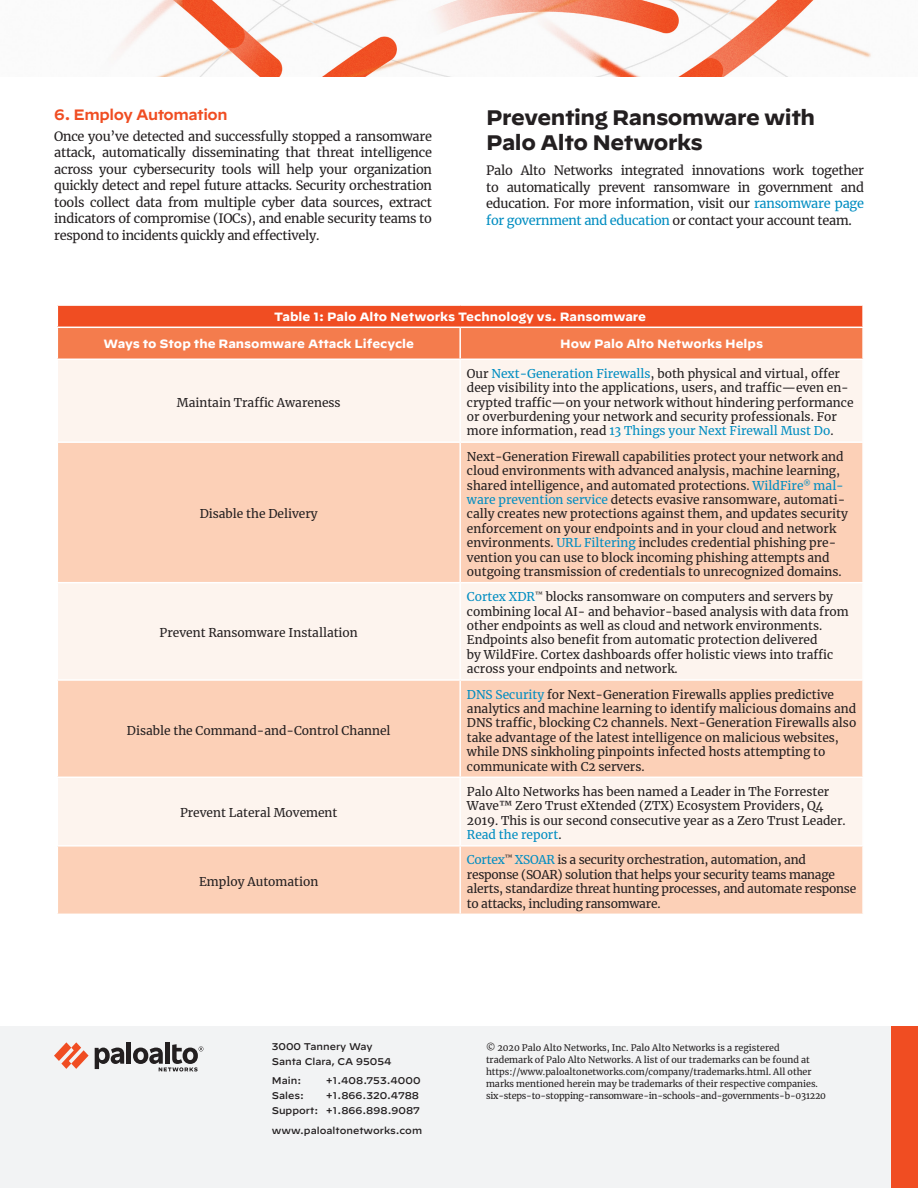
<style>
.page{position:relative;width:918px;height:1188px;background:#fff}
.page>*{position:absolute;margin:0;border:0;box-sizing:border-box;transform-origin:0 0}
.t1{font:700 21px/25.2px "Decimal";letter-spacing:-.02em;color:#231f20}
.t2{font:600 15px "Decimal";letter-spacing:-.03em;color:#f04d22}
.body-text{font:12.75px/16.5px "Merriweather";letter-spacing:-.02em;color:#231f20;text-align:justify}
.table-body-text{font:12px/14.4px "Merriweather";color:#231f20}
.table-body-text-2{font:12px/14.4px "Merriweather";letter-spacing:-.02em;color:#231f20}
.table-column-header{font:700 12px "Decimal";color:#fff}
.table-title{font:700 12px "Decimal";color:#fff}
.t3{font:500 9.75px/15px "Decimal";color:#231f20}
.t4{font:9px/12px "Merriweather";color:#231f20}
.s1{color:#008dc1}
</style>
<div class="page">
<div style="left:0;top:1026px;width:918px;height:162px;background:#f2f3f4"></div>
<svg style="left:54px;top:1042px;width:35px;height:27px"></svg>
<hr style="left:127px;top:1042px;width:4px;height:22px;background:#231f20">
<svg style="left:95px;top:1048px;width:29px;height:21px"></svg>
<div style="left:165px;top:1042px;width:5px;height:22px;background:#231f20"></div>
<svg style="left:133px;top:1044px;width:70px;height:27px"></svg>
<div style="left:891px;top:1026px;width:27px;height:162px;background:#f04d22"></div>
<img style="left:115px;top:0;width:756px;height:76px">
<div style="left:58px;top:360px;width:804px;height:81px;background:#fdf4ee"></div>
<svg style="left:58px;top:443px;width:804px;height:471px;background:#fcdcca"></svg>
<svg style="left:57px;top:306px;width:805px;height:53px;background:#f26c3f"></svg>
<hr style="left:57px;top:327px;width:403px;height:1px;background:#fff">
<hr style="left:57px;top:328px;width:1px;height:31px;background:#fff">
<hr style="left:460px;top:327px;width:404px;height:1px;background:#fff">
<hr style="left:459px;top:328px;width:2px;height:31px;background:#fff">
<hr style="left:459px;top:360px;width:2px;height:81px;background:#fff">
<hr style="left:459px;top:443px;width:2px;height:139px;background:#fff">
<hr style="left:57px;top:582px;width:403px;height:1px;background:#fff">
<hr style="left:460px;top:582px;width:404px;height:1px;background:#fff">
<hr style="left:459px;top:583px;width:2px;height:96px;background:#fff">
<hr style="left:57px;top:679px;width:403px;height:2px;background:#fff">
<hr style="left:460px;top:679px;width:404px;height:2px;background:#fff">
<hr style="left:459px;top:681px;width:2px;height:96px;background:#fff">
<hr style="left:57px;top:777px;width:403px;height:1px;background:#fff">
<hr style="left:460px;top:777px;width:404px;height:1px;background:#fff">
<hr style="left:459px;top:778px;width:2px;height:67px;background:#fff">
<hr style="left:57px;top:845px;width:403px;height:2px;background:#fff">
<hr style="left:460px;top:845px;width:404px;height:2px;background:#fff">
<hr style="left:459px;top:847px;width:2px;height:67px;background:#fff">
<p class="t2" style="left:54px;top:101px;width:175px">6. Employ Automation</p>
<p class="body-text" style="left:54px;top:128px;width:379px">Once you’ve detected and successfully stopped a ransomware attack, automatically disseminating that threat intelligence across your cybersecurity tools will help your organization quickly detect and repel future attacks. Security orchestration tools collect data from multiple cyber data sources, extract indicators of compromise (IOCs), and enable security teams to respond to incidents quickly and effectively.</p>
<p class="t1" style="left:486px;top:105px;width:331px">Preventing Ransomware with<br>Palo Alto Networks</p>
<p class="body-text" style="left:486px;top:162px;width:379px">Palo Alto Networks integrated innovations work together to automatically prevent ransomware in government and education. For more information, visit our <span class="s1">ransomware page for government and education</span> or contact your account team.</p>
<p class="table-title" style="left:274px;top:310px;width:373px">Table 1: Palo Alto Networks Technology vs. Ransomware</p>
<p class="table-column-header" style="left:103px;top:337px;width:312px">Ways to Stop the Ransomware Attack Lifecycle</p>
<p class="table-column-header" style="left:560px;top:337px;width:204px">How Palo Alto Networks Helps</p>
<p class="table-body-text" style="left:177px;top:395px;width:165px">Maintain Traffic Awareness</p>
<p class="table-body-text" style="left:200px;top:506px;width:120px">Disable the Delivery</p>
<p class="table-body-text" style="left:160px;top:625px;width:200px">Prevent Ransomware Installation</p>
<p class="table-body-text" style="left:127px;top:723px;width:265px">Disable the Command-and-Control Channel</p>
<p class="table-body-text" style="left:180px;top:806px;width:159px">Prevent Lateral Movement</p>
<p class="table-body-text" style="left:199px;top:874px;width:121px">Employ Automation</p>
<p class="table-body-text" style="left:467px;top:366px;width:388px">Our <span class="s1">Next-Generation Firewalls</span>, both physical and virtual, offer deep visibility into the applications, users, and traffic—even en&shy;crypted traffic—on your network without hindering performance or overburdening your network and security professionals. For more information, read <span class="s1">13 Things your Next Firewall Must Do</span>.</p>
<p class="table-body-text" style="left:467px;top:449px;width:382px">Next-Generation Firewall capabilities protect your network and cloud environments with advanced analysis, machine learning, shared intelligence, and automated protections. <span class="s1">WildFire</span><sup>®</sup> <span class="s1">mal&shy;ware prevention service</span> detects evasive ransomware, automati&shy;cally creates new protections against them, and updates security enforcement on your endpoints and in your cloud and network environments. <span class="s1">URL Filtering</span> includes credential phishing pre&shy;vention you can use to block incoming phishing attempts and outgoing transmission of credentials to unrecognized domains.</p>
<p class="table-body-text" style="left:467px;top:589px;width:383px"><span class="s1">Cortex XDR</span><sup>™</sup> blocks ransomware on computers and servers by combining local AI- and behavior-based analysis with data from other endpoints as well as cloud and network environments.<br>Endpoints also benefit from automatic protection delivered<br>by WildFire. Cortex dashboards offer holistic views into traffic across your endpoints and network.</p>
<p class="table-body-text" style="left:467px;top:687px;width:391px"><span class="s1">DNS Security</span> for Next-Generation Firewalls applies predictive analytics and machine learning to identify malicious domains and DNS traffic, blocking C2 channels. Next-Generation Firewalls also take advantage of the latest intelligence on malicious websites, while DNS sinkholing pinpoints infected hosts attempting to communicate with C2 servers.</p>
<p class="table-body-text" style="left:467px;top:784px;width:380px">Palo Alto Networks has been named a Leader in The Forrester Wave™ Zero Trust eXtended (ZTX) Ecosystem Providers, Q4<br>2019. This is our second consecutive year as a Zero Trust Leader.<br><span class="s1">Read the report</span>.</p>
<p class="table-body-text-2" style="left:467px;top:852px;width:391px"><span class="s1">Cortex</span><sup>™</sup> <span class="s1">XSOAR</span> is a security orchestration, automation, and response (SOAR) solution that helps your security teams manage alerts, standardize threat hunting processes, and automate response to attacks, including ransomware.</p>
<p class="t3" style="left:272px;top:1038px;width:121px">3000 Tannery Way<br>Santa Clara, CA 95054</p>
<p class="t3" style="left:272px;top:1072px;width:31px">Main:</p>
<p class="t3" style="left:326px;top:1072px;width:96px">+1.408.753.4000</p>
<p class="t3" style="left:272px;top:1087px;width:34px">Sales:</p>
<p class="t3" style="left:272px;top:1087px;width:150px;text-align:right">+1.866.320.4788<br>Support: +1.866.898.9087</p>
<p class="t3" style="left:272px;top:1122px;width:152px">www.paloaltonetworks.com</p>
<p class="t4" style="left:486px;top:1042px;width:341px">© 2020 Palo Alto Networks, Inc. Palo Alto Networks is a registered trademark of Palo Alto Networks. A list of our trademarks can be found at https://www.paloaltonetworks.com/company/trademarks.html. All other marks mentioned herein may be trademarks of their respective companies. six-steps-to-stopping-ransomware-in-schools-and-governments-b-031220</p>
</div>
